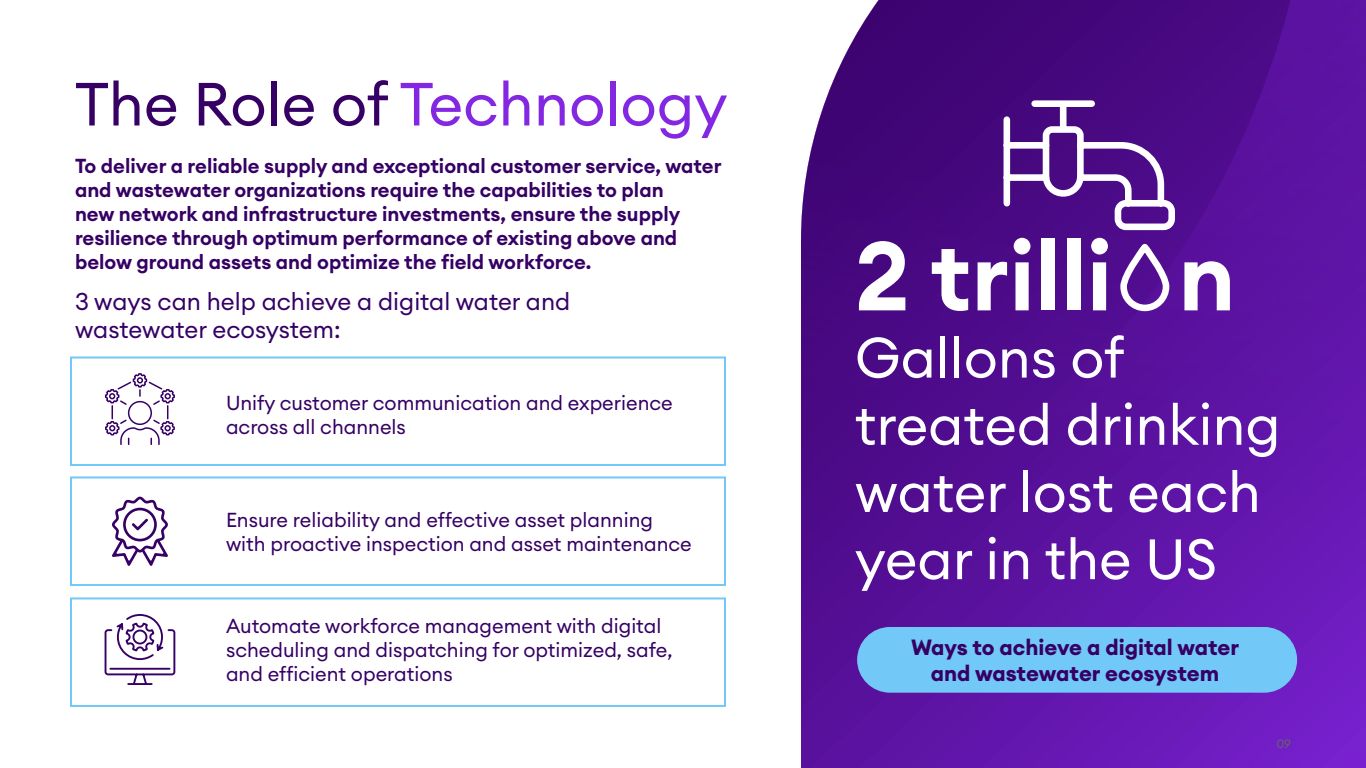
<style>
.page{position:relative;width:1366px;height:768px;background:#fff}
.page>*{position:absolute;margin:0;border:0;box-sizing:border-box;transform-origin:0 0}
.t1{font:600 96px "Euclid Circular A";color:#fff}
.t2{font:60px "Euclid Circular A";color:#8427e2}
.t3{font:56px/67.2px "Euclid Circular A";color:#fff}
.t4{font:24px/28.8px "Euclid Circular A";color:#360065}
.t5{font:700 21.8px/26.1px "Euclid Circular A";color:#360065;text-align:center}
.t6{font:600 20px/24px "Euclid Circular A";color:#360065}
.t7{font:20px/24px "Euclid Circular A";color:#360065}
.t8{font:12px "Euclid Circular A";color:#656565}
.s1{color:#360065}
</style>
<div class="page">
<div style="left:70px;top:356px;width:656px;height:110px;border:2px solid #72c9f8"></div>
<div style="left:70px;top:476px;width:656px;height:110px;border:2px solid #72c9f8"></div>
<div style="left:70px;top:597px;width:656px;height:110px;border:2px solid #72c9f8"></div>
<svg style="left:801px;top:0;width:565px;height:768px;background:#581399"></svg>
<div style="left:857px;top:627px;width:440px;height:66px;background:#72c9f8;border-radius:33px"></div>
<div style="left:1120px;top:244px;width:49px;height:67px;border:7px solid #fff;border-radius:21px"></div>
<svg style="left:1000px;top:97px;width:178px;height:136px"></svg>
<svg style="left:112px;top:497px;width:56px;height:69px"></svg>
<svg style="left:104px;top:614px;width:72px;height:71px"></svg>
<svg style="left:104px;top:373px;width:71px;height:72px"></svg>
<h2 class="t2" style="left:75px;top:66px;width:654px"><span class="s1">The Role of</span> Technology</h2>
<p class="t6" style="left:75px;top:154px;width:648px">To deliver a reliable supply and exceptional customer service, water and wastewater organizations require the capabilities to plan<br>new network and infrastructure investments, ensure the supply resilience through optimum performance of existing above and below ground assets and optimize the field workforce.</p>
<p class="t4" style="left:75px;top:286px;width:497px">3 ways can help achieve a digital water and wastewater ecosystem:</p>
<p class="t7" style="left:226px;top:391px;width:448px">Unify customer communication and experience across all channels</p>
<p class="t7" style="left:226px;top:508px;width:467px">Ensure reliability and effective asset planning with proactive inspection and asset maintenance</p>
<p class="t7" style="left:226px;top:613px;width:448px">Automate workforce management with digital scheduling and dispatching for optimized, safe, and efficient operations</p>
<h1 class="t1" style="left:855px;top:214px;width:382px">2 trilli n</h1>
<h3 class="t3" style="left:855px;top:324px;width:427px">Gallons of treated drinking water lost each year in the US</h3>
<p class="t5" style="left:911px;top:634px;width:330px">Ways to achieve a digital water and wastewater ecosystem</p>
<p class="t8" style="left:1277px;top:736px;width:16px">09</p>
</div>
